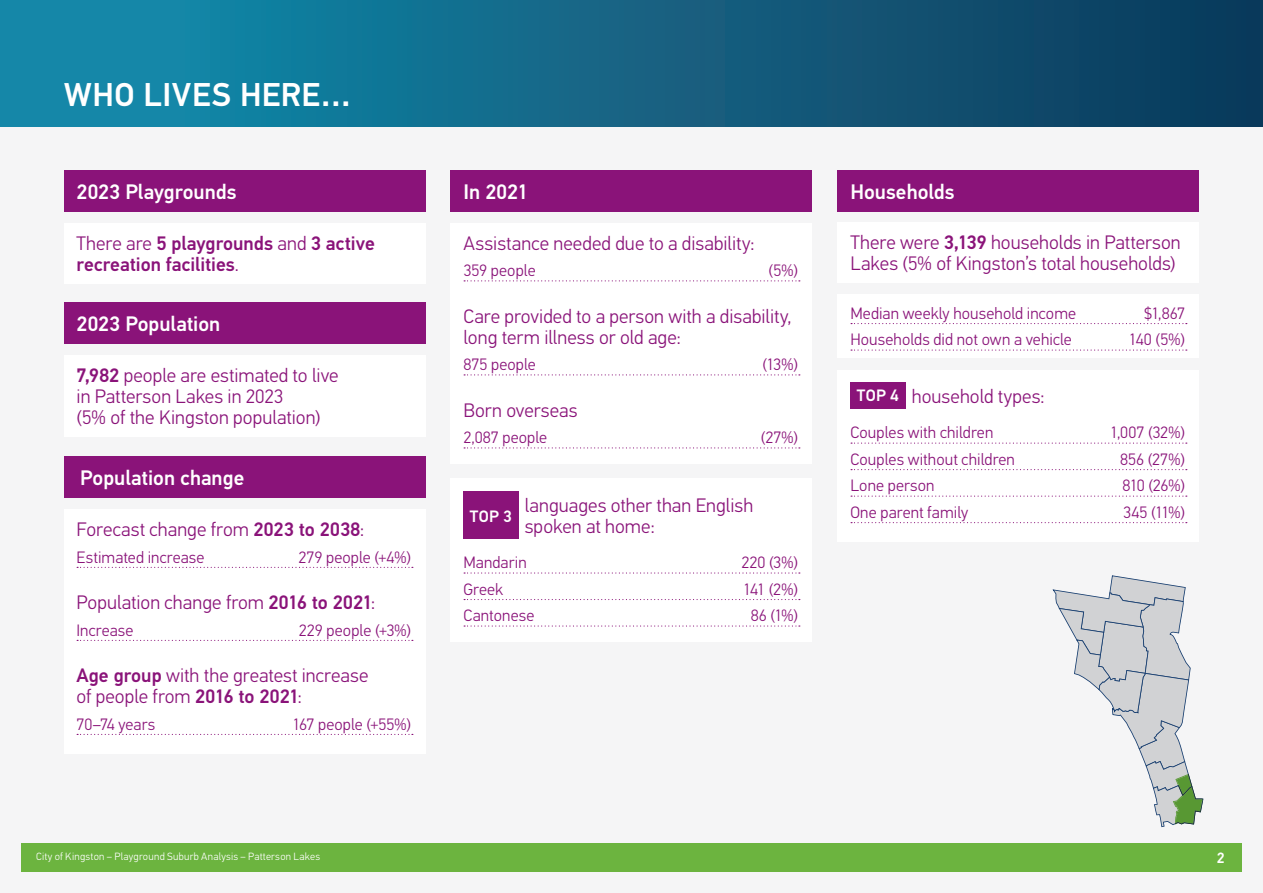
<style>
.page{position:relative;width:1263px;height:893px;background:#fff}
.page>*{position:absolute;margin:0;border:0;box-sizing:border-box;transform-origin:0 0}
.t1{font:500 33px "PF Din Text Pro";letter-spacing:.015em;color:#fff}
.t2{font:500 21px "PF Din Text Pro";letter-spacing:-.005em;color:#fff}
.t3{font:300 19.5px/21px "PF Din Text Pro";color:#8a1379}
.t4{font:500 19.5px/21px "PF Din Text Pro";color:#8a1379}
.t5{font:300 16.5px "PF Din Text Pro";letter-spacing:.005em;color:#8a1379}
.t6{font:500 16.5px "PF Din Text Pro";color:#fff}
.t7{font:500 15px "PF Din Text Pro";color:#fff}
.t8{font:300 10.5px "PF Din Text Pro";letter-spacing:.025em;color:#fff}
.s1{font-weight:300}
.s2{font-weight:500}
.s3{font-weight:500;font-size:16.5px;color:#fff}
</style>
<div class="page">
<div style="left:0;top:0;width:1263px;height:128px;background:linear-gradient(to right,#168fb0,#0e3859)"></div>
<div style="left:0;top:128px;width:1263px;height:765px;background:#f5f5f6"></div>
<svg style="left:1052px;top:575px;width:151px;height:252px"></svg>
<div style="left:64px;top:170px;width:361px;height:41px;background:#8a1379"></div>
<div style="left:64px;top:303px;width:361px;height:41px;background:#8a1379"></div>
<div style="left:64px;top:457px;width:361px;height:41px;background:#8a1379"></div>
<div style="left:451px;top:170px;width:361px;height:41px;background:#8a1379"></div>
<div style="left:838px;top:170px;width:361px;height:41px;background:#8a1379"></div>
<div style="left:64px;top:223px;width:361px;height:60px;background:#fff"></div>
<div style="left:64px;top:356px;width:361px;height:81px;background:#fff"></div>
<div style="left:64px;top:510px;width:361px;height:244px;background:#fff"></div>
<svg style="left:77px;top:567px;width:336px;height:1px"></svg>
<svg style="left:77px;top:640px;width:336px;height:1px"></svg>
<svg style="left:77px;top:734px;width:336px;height:1px"></svg>
<div style="left:451px;top:223px;width:361px;height:241px;background:#fff"></div>
<svg style="left:464px;top:280px;width:336px;height:1px"></svg>
<svg style="left:464px;top:374px;width:336px;height:1px"></svg>
<svg style="left:464px;top:447px;width:336px;height:1px"></svg>
<div style="left:451px;top:479px;width:361px;height:163px;background:#fff"></div>
<svg style="left:464px;top:572px;width:336px;height:2px"></svg>
<svg style="left:464px;top:599px;width:336px;height:1px"></svg>
<svg style="left:464px;top:625px;width:336px;height:2px"></svg>
<div style="left:463px;top:492px;width:56px;height:47px;background:#8a1379"></div>
<div style="left:838px;top:222px;width:361px;height:60px;background:#fff"></div>
<div style="left:838px;top:294px;width:361px;height:64px;background:#fff"></div>
<svg style="left:851px;top:323px;width:336px;height:1px"></svg>
<svg style="left:851px;top:349px;width:336px;height:2px"></svg>
<div style="left:838px;top:370px;width:361px;height:172px;background:#fff"></div>
<svg style="left:851px;top:443px;width:336px;height:1px"></svg>
<svg style="left:851px;top:469px;width:336px;height:1px"></svg>
<svg style="left:851px;top:496px;width:336px;height:1px"></svg>
<svg style="left:851px;top:522px;width:336px;height:1px"></svg>
<div style="left:850px;top:383px;width:56px;height:26px;background:#8a1379"></div>
<div style="left:21px;top:843px;width:1221px;height:29px;background:#6cb43f"></div>
<h1 class="t1" style="left:64px;top:75px;width:289px">WHO LIVES HERE…</h1>
<p class="t2" style="left:77px;top:179px;width:161px">2023 Playgrounds</p>
<p class="t4" style="left:77px;top:233px;width:300px"><span class="s1">There are</span> 5 playgrounds <span class="s1">and</span> 3 active recreation facilities<span class="s1">.</span></p>
<p class="t2" style="left:77px;top:311px;width:145px">2023 Population</p>
<p class="t3" style="left:77px;top:365px;width:264px"><span class="s2">7,982</span> people are estimated to live in Patterson Lakes in 2023<br>(5% of the Kingston population)</p>
<p class="t2" style="left:80px;top:465px;width:166px">Population change</p>
<p class="t3" style="left:77px;top:519px;width:289px">Forecast change from <span class="s2">2023 to 2038</span>:</p>
<p class="t5" style="left:77px;top:547px;width:130px">Estimated increase</p>
<p class="t5" style="left:299px;top:547px;width:114px">279 people (+4%)</p>
<p class="t3" style="left:77px;top:592px;width:300px">Population change from <span class="s2">2016 to 2021</span>:</p>
<p class="t5" style="left:77px;top:620px;width:59px">Increase</p>
<p class="t5" style="left:299px;top:620px;width:114px">229 people (+3%)</p>
<p class="t3" style="left:77px;top:665px;width:293px"><span class="s2">Age group</span> with the greatest increase of people from <span class="s2">2016 to 2021</span>:</p>
<p class="t5" style="left:77px;top:714px;width:80px">70–74 years</p>
<p class="t5" style="left:292px;top:714px;width:120px">167 people (+55%)</p>
<p class="t2" style="left:463px;top:179px;width:66px">In 2021</p>
<p class="t2" style="left:850px;top:179px;width:106px">Households</p>
<p class="t3" style="left:463px;top:233px;width:292px">Assistance needed due to a disability:</p>
<p class="t5" style="left:463px;top:261px;width:74px">359 people</p>
<p class="t5" style="left:769px;top:261px;width:31px">(5%)</p>
<p class="t3" style="left:463px;top:306px;width:330px">Care provided to a person with a disability, long term illness or old age:</p>
<p class="t5" style="left:463px;top:355px;width:74px">875 people</p>
<p class="t5" style="left:762px;top:355px;width:37px">(13%)</p>
<p class="t3" style="left:463px;top:400px;width:116px">Born overseas</p>
<p class="t5" style="left:463px;top:428px;width:85px">2,087 people</p>
<p class="t5" style="left:761px;top:428px;width:39px">(27%)</p>
<p class="t6" style="left:470px;top:506px;width:44px">TOP 3</p>
<p class="t3" style="left:525px;top:495px;width:230px">languages other than English spoken at home:</p>
<p class="t5" style="left:463px;top:553px;width:65px">Mandarin</p>
<p class="t5" style="left:741px;top:553px;width:58px">220 (3%)</p>
<p class="t5" style="left:463px;top:580px;width:41px">Greek</p>
<p class="t5" style="left:743px;top:580px;width:56px">141 (2%)</p>
<p class="t5" style="left:463px;top:606px;width:72px">Cantonese</p>
<p class="t5" style="left:751px;top:606px;width:49px">86 (1%)</p>
<p class="t3" style="left:850px;top:232px;width:332px">There were <span class="s2">3,139</span> households in Patterson<br>Lakes (5% of Kingston’s total households)</p>
<p class="t5" style="left:850px;top:304px;width:227px">Median weekly household income</p>
<p class="t5" style="left:1144px;top:304px;width:42px">$1,867</p>
<p class="t5" style="left:850px;top:330px;width:223px">Households did not own a vehicle</p>
<p class="t5" style="left:1129px;top:330px;width:58px">140 (5%)</p>
<p class="t3" style="left:857px;top:386px;width:189px"><span class="s3">TOP 4</span> household types:</p>
<p class="t5" style="left:850px;top:423px;width:144px">Couples with children</p>
<p class="t5" style="left:1110px;top:423px;width:76px">1,007 (32%)</p>
<p class="t5" style="left:850px;top:450px;width:166px">Couples without children</p>
<p class="t5" style="left:1120px;top:450px;width:66px">856 (27%)</p>
<p class="t5" style="left:850px;top:476px;width:86px">Lone person</p>
<p class="t5" style="left:1122px;top:476px;width:64px">810 (26%)</p>
<p class="t5" style="left:850px;top:503px;width:119px">One parent family</p>
<p class="t5" style="left:1123px;top:503px;width:63px">345 (11%)</p>
<p class="t8" style="left:36px;top:850px;width:285px">City of Kingston – Playground Suburb Analysis – Patterson Lakes</p>
<p class="t7" style="left:1217px;top:849px;width:9px">2</p>
</div>
